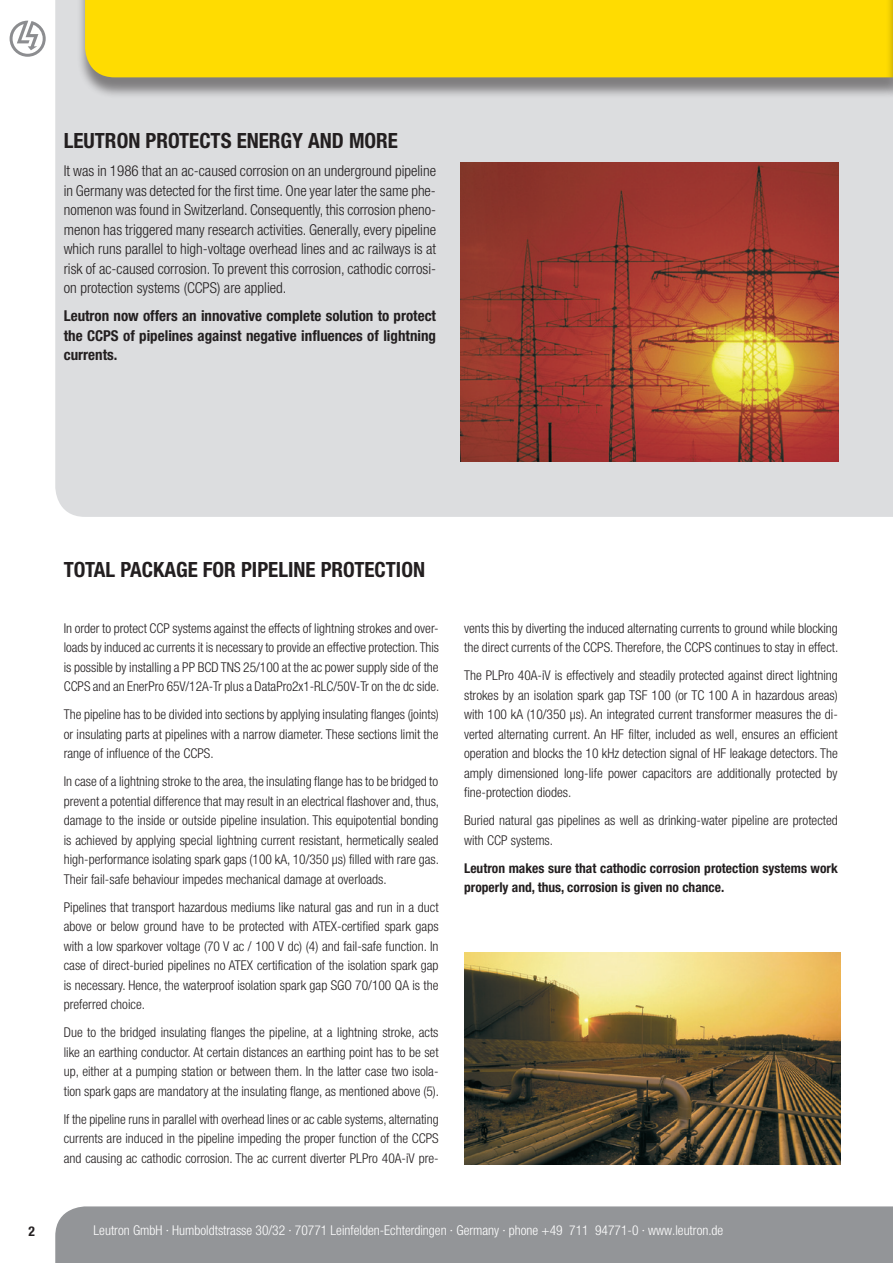
<style>
.page{position:relative;width:893px;height:1263px;background:#fff}
.page>*{position:absolute;margin:0;border:0;box-sizing:border-box;transform-origin:0 0}
.t1{font:700 condensed 21px "Helvetica Neue LT Std";color:#231f20}
.t2{font:300 condensed 15px/19.5px "Helvetica Neue LT Std";color:#231f20;text-align:justify}
.t3{font:700 condensed 15px/19.5px "Helvetica Neue LT Std";color:#231f20;text-align:justify}
.t4{font:300 condensed 13.5px/19.5px "Helvetica Neue LT Std";color:#231f20;text-align:justify}
.t5{font:300 condensed 13.5px "Helvetica Neue LT Std";color:#fff}
.t6{font:700 condensed 13.5px/19.5px "Helvetica Neue LT Std";color:#231f20}
</style>
<div class="page">
<div style="left:55px;top:0;width:838px;height:517px;background:#dcdddf"></div>
<div style="left:55px;top:1206px;width:838px;height:57px;background:#939598"></div>
<div style="left:77px;top:0;width:816px;height:100px;background:#231f20;opacity:.5"></div>
<div style="left:85px;top:0;width:801px;height:77px;background:#ffdc01"></div>
<svg style="left:10px;top:21px;width:36px;height:36px"></svg>
<div style="left:886px;top:0;width:7px;height:99px;background:#231f20;opacity:.5"></div>
<img style="left:460px;top:163px;width:379px;height:298px">
<img style="left:464px;top:953px;width:376px;height:211px">
<h1 class="t1" style="left:64px;top:128px;width:44px">LEUTRON</h1>
<h1 class="t1" style="left:145px;top:128px;width:254px">protects energy and more</h1>
<p class="t2" style="left:64px;top:161px;width:374px">It was in 1986 that an ac-caused corrosion on an underground pipeline in Germany was detected for the first time. One year later the same phe&shy;nomenon was found in Switzerland. Consequently, this corrosion pheno&shy;menon has triggered many research activities. Generally, every pipeline which runs parallel to high-voltage overhead lines and ac railways is at risk of ac-caused corrosion. To prevent this corrosion, cathodic corrosi&shy;on protection systems (CCPS) are applied.</p>
<p class="t3" style="left:64px;top:306px;width:374px">Leutron now offers an innovative complete solution to protect the CCPS of pipelines against negative influences of lightning currents.</p>
<h1 class="t1" style="left:64px;top:556px;width:363px">Total Package for Pipeline Protection</h1>
<p class="t4" style="left:64px;top:618px;width:377px">In order to protect CCP systems against the effects of lightning strokes and over&shy;loads by induced ac currents it is necessary to provide an effective protection. This is possible by installing a PP BCD TNS 25/100 at the ac power supply side of the CCPS and an EnerPro 65V/12A-Tr plus a DataPro2x1-RLC/50V-Tr on the dc side.</p>
<p class="t4" style="left:64px;top:704px;width:377px">The pipeline has to be divided into sections by applying insulating flanges (joints) or insulating parts at pipelines with a narrow diameter. These sections limit the range of influence of the CCPS.</p>
<p class="t4" style="left:64px;top:771px;width:377px">In case of a lightning stroke to the area, the insulating flange has to be bridged to prevent a potential difference that may result in an electrical flashover and, thus, damage to the inside or outside pipeline insulation. This equipotential bonding is achieved by applying special lightning current resistant, hermetically sealed high-performance isolating spark gaps (100 kA, 10/350 µs) filled with rare gas.<br>Their fail-safe behaviour impedes mechanical damage at overloads.</p>
<p class="t4" style="left:64px;top:897px;width:376px">Pipelines that transport hazardous mediums like natural gas and run in a duct above or below ground have to be protected with ATEX-certified spark gaps with a low sparkover voltage (70 V ac / 100 V dc) (4) and fail-safe function. In case of direct-buried pipelines no ATEX certification of the isolation spark gap is necessary. Hence, the waterproof isolation spark gap SGO 70/100 QA is the preferred choice.</p>
<p class="t4" style="left:64px;top:1022px;width:377px">Due to the bridged insulating flanges the pipeline, at a lightning stroke, acts like an earthing conductor. At certain distances an earthing point has to be set up, either at a pumping station or between them. In the latter case two isola&shy;tion spark gaps are mandatory at the insulating flange, as mentioned above (5).</p>
<p class="t4" style="left:64px;top:1109px;width:376px">If the pipeline runs in parallel with overhead lines or ac cable systems, alternating currents are induced in the pipeline impeding the proper function of the CCPS and causing ac cathodic corrosion. The ac current diverter PLPro 40A-iV pre-</p>
<p class="t4" style="left:464px;top:618px;width:376px">vents this by diverting the induced alternating currents to ground while blocking the direct currents of the CCPS. Therefore, the CCPS continues to stay in effect.</p>
<p class="t4" style="left:464px;top:665px;width:375px">The PLPro 40A-iV is effectively and steadily protected against direct lightning strokes by an isolation spark gap TSF 100 (or TC 100 A in hazardous areas) with 100 kA (10/350 µs). An integrated current transformer measures the di&shy;verted alternating current. An HF filter, included as well, ensures an efficient operation and blocks the 10 kHz detection signal of HF leakage detectors. The amply dimensioned long-life power capacitors are additionally protected by fine-protection diodes.</p>
<p class="t4" style="left:464px;top:810px;width:375px">Buried natural gas pipelines as well as drinking-water pipeline are protected with CCP systems.</p>
<p class="t6" style="left:464px;top:858px;width:375px">Leutron makes sure that cathodic corrosion protection systems work properly and, thus, corrosion is given no chance.</p>
<p class="t6" style="left:29px;top:1221px;width:8px">2</p>
<p class="t5" style="left:94px;top:1223px;width:631px">Leutron GmbH · Humboldtstrasse 30/32 · 70771 Leinfelden-Echterdingen · Germany · phone +49 711 94771-0 · www.leutron.de</p>
</div>
